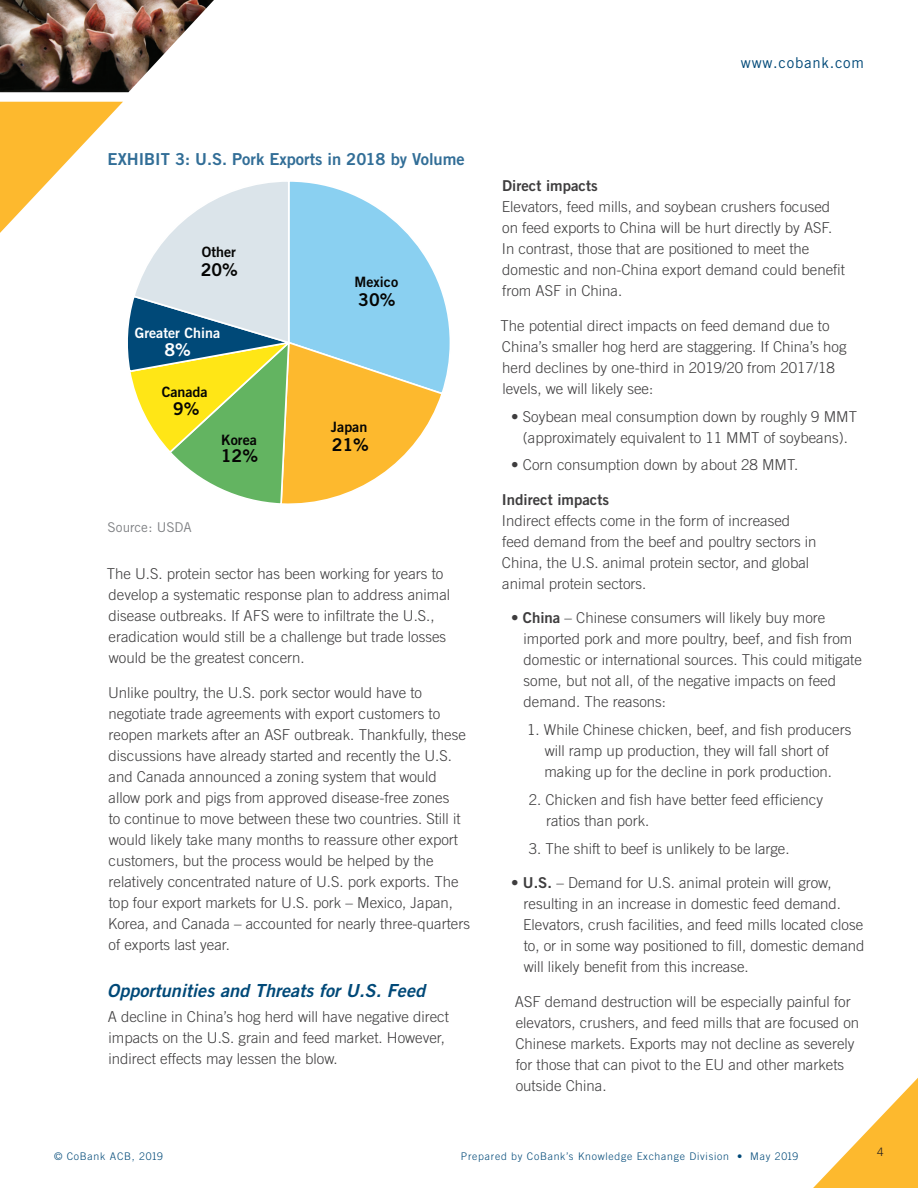
<style>
.page{position:relative;width:918px;height:1188px;background:#fff}
.page>*{position:absolute;margin:0;border:0;box-sizing:border-box;transform-origin:0 0}
.t1{font:italic 18px "Trade Gothic Bold Two";letter-spacing:.005em;color:#004978}
.t2{font:17.7px "Trade Gothic Bold Two";color:#050504}
.t3{font:17.7px "Trade Gothic Bold Two";color:#fff}
.t4{font:16.5px "Trade Gothic Bold Two";color:#326e97}
.t5{font:300 15px/21px "Trade Gothic";color:#3e3d3e}
.t6{font:15px "Trade Gothic Bold Two";color:#3e3d3e}
.t7{font:15px "Trade Gothic";letter-spacing:.05em;color:#004978}
.t8{font:14.25px "Trade Gothic Bold Two";color:#050504}
.t9{font:14.25px "Trade Gothic Bold Two";color:#fff}
.t10{font:13.5px "Trade Gothic";letter-spacing:-.005em;color:#808285}
.t11{font:300 11.7px "Trade Gothic";color:#231f20}
.t12{font:300 10.5px "Trade Gothic";letter-spacing:.07em;color:#004978}
.s1{font-family:"Trade Gothic Bold Two";font-weight:400}
</style>
<div class="page">
<img style="left:0;top:0;width:214px;height:92px">
<svg style="left:813px;top:1078px;width:105px;height:110px"></svg>
<svg style="left:0;top:102px;width:450px;height:402px"></svg>
<p class="t7" style="left:741px;top:54px;width:125px">www.cobank.com</p>
<p class="t4" style="left:108px;top:149px;width:359px">EXHIBIT 3: U.S. Pork Exports in 2018 by Volume</p>
<p class="t8" style="left:202px;top:243px;width:36px">Other</p>
<p class="t2" style="left:201px;top:258px;width:39px">20%</p>
<p class="t9" style="left:135px;top:324px;width:87px">Greater China</p>
<p class="t3" style="left:164px;top:339px;width:28px">8%</p>
<p class="t8" style="left:162px;top:384px;width:48px">Canada</p>
<p class="t2" style="left:173px;top:398px;width:28px">9%</p>
<p class="t8" style="left:355px;top:273px;width:45px">Mexico</p>
<p class="t2" style="left:358px;top:288px;width:39px">30%</p>
<p class="t10" style="left:108px;top:519px;width:86px">Source: USDA</p>
<p class="t8" style="left:331px;top:418px;width:38px">Japan</p>
<p class="t8" style="left:221px;top:431px;width:37px">Korea</p>
<p class="t2" style="left:332px;top:433px;width:39px">21%</p>
<p class="t2" style="left:221px;top:445px;width:39px">12%</p>
<p class="t5" style="left:107px;top:563px;width:345px">The U.S. protein sector has been working for years to develop a systematic response plan to address animal disease outbreaks. If AFS were to infiltrate the U.S., eradication would still be a challenge but trade losses would be the greatest concern.</p>
<p class="t5" style="left:108px;top:681px;width:363px">Unlike poultry, the U.S. pork sector would have to negotiate trade agreements with export customers to reopen markets after an ASF outbreak. Thankfully, these discussions have already started and recently the U.S. and Canada announced a zoning system that would allow pork and pigs from approved disease-free zones<br>to continue to move between these two countries. Still it would likely take many months to reassure other export customers, but the process would be helped by the relatively concentrated nature of U.S. pork exports. The top four export markets for U.S. pork – Mexico, Japan, Korea, and Canada – accounted for nearly three-quarters of exports last year.</p>
<p class="t1" style="left:107px;top:979px;width:319px">Opportunities and Threats for U.S. Feed</p>
<p class="t5" style="left:108px;top:1006px;width:343px">A decline in China’s hog herd will have negative direct impacts on the U.S. grain and feed market. However, indirect effects may lessen the blow.</p>
<p class="t6" style="left:502px;top:177px;width:97px">Direct impacts</p>
<p class="t5" style="left:502px;top:196px;width:345px">Elevators, feed mills, and soybean crushers focused on feed exports to China will be hurt directly by ASF.<br>In contrast, those that are positioned to meet the domestic and non-China export demand could benefit from ASF in China.</p>
<p class="t5" style="left:500px;top:315px;width:348px">The potential direct impacts on feed demand due to China’s smaller hog herd are staggering. If China’s hog herd declines by one-third in 2019/20 from 2017/18 levels, we will likely see:</p>
<p class="t5" style="left:511px;top:406px;width:347px;text-align:center">• Soybean meal consumption down by roughly 9 MMT (approximately equivalent to 11 MMT of soybeans).</p>
<p class="t5" style="left:511px;top:454px;width:289px">• Corn consumption down by about 28 MMT.</p>
<p class="t6" style="left:502px;top:490px;width:109px">Indirect impacts</p>
<p class="t5" style="left:502px;top:510px;width:316px">Indirect effects come in the form of increased feed demand from the beef and poultry sectors in China, the U.S. animal protein sector, and global animal protein sectors.</p>
<p class="t5" style="left:523px;top:607px;width:340px;text-indent:-12px">• <span class="s1">China</span> – Chinese consumers will likely buy more imported pork and more poultry, beef, and fish from domestic or international sources. This could mitigate some, but not all, of the negative impacts on feed demand. The reasons:</p>
<p class="t5" style="left:527px;top:719px;width:326px;text-align:center">1. While Chinese chicken, beef, and fish producers will ramp up production, they will fall short of making up for the decline in pork production.</p>
<p class="t5" style="left:546px;top:789px;width:278px;text-indent:-17px">2. Chicken and fish have better feed efficiency ratios than pork.</p>
<p class="t5" style="left:529px;top:838px;width:262px">3. The shift to beef is unlikely to be large.</p>
<p class="t5" style="left:523px;top:872px;width:343px;text-indent:-12px">• <span class="s1">U.S.</span> – Demand for U.S. animal protein will grow, resulting in an increase in domestic feed demand.<br>Elevators, crush facilities, and feed mills located close to, or in some way positioned to fill, domestic demand will likely benefit from this increase.</p>
<p class="t5" style="left:515px;top:991px;width:346px">ASF demand destruction will be especially painful for elevators, crushers, and feed mills that are focused on Chinese markets. Exports may not decline as severely for those that can pivot to the EU and other markets outside China.</p>
<p class="t12" style="left:54px;top:1150px;width:110px">© CoBank ACB, 2019</p>
<p class="t12" style="left:461px;top:1150px;width:339px">Prepared by CoBank’s Knowledge Exchange Division • May 2019</p>
<p class="t11" style="left:877px;top:1145px;width:8px">4</p>
</div>
